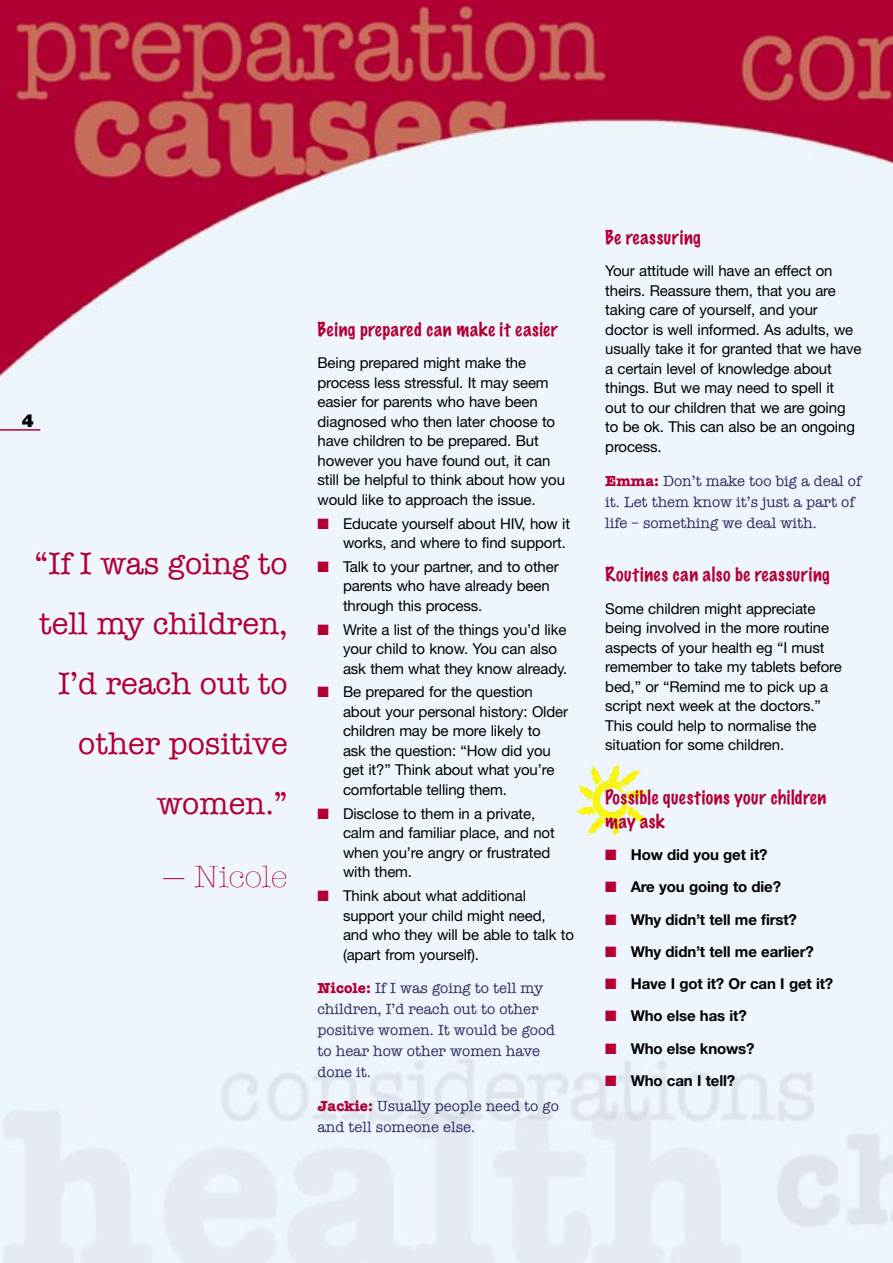
<style>
.page{position:relative;width:893px;height:1263px;background:#fff}
.page>*{position:absolute;margin:0;border:0;box-sizing:border-box;transform-origin:0 0}
.t1{font:31.5px/60px "American Typewriter";color:#b10034;text-align:right}
.t2{font:300 31.5px "American Typewriter";color:#b10034}
.t3{font:100 18px/24px "Marker Felt";letter-spacing:.03em;color:#b10034}
.t4{font:900 18px "Helvetica Neue";color:#000}
.t5{font:15px/19.5px "Helvetica Neue";letter-spacing:-.01em;color:#000}
.t6{font:15px/21px "American Typewriter";color:#2e2e5f}
.t7{font:700 15px "Helvetica Neue";letter-spacing:-.01em;color:#000}
.s1{color:#b10034}
.s2{font-weight:700;color:#b10034}
</style>
<div class="page">
<img style="left:0;top:0;width:893px;height:1263px">
<hr style="left:0;top:429px;width:40px;height:2px;background:#b10034">
<svg style="left:575px;top:763px;width:73px;height:74px;background:#f0f4b2"></svg>
<p class="t4" style="left:22px;top:410px;width:14px">4</p>
<h1 class="t1" style="left:35px;top:533px;width:255px">“If I was going to tell my children,<br>I’d reach out to other positive women.”</h1>
<h1 class="t2" style="left:162px;top:859px;width:127px">— Nicole</h1>
<p class="t3" style="left:317px;top:318px;width:242px">Being prepared can make it easier</p>
<p class="t5" style="left:317px;top:353px;width:249px">Being prepared might make the process less stressful. It may seem easier for parents who have been diagnosed who then later choose to have children to be prepared. But however you have found out, it can still be helpful to think about how you would like to approach the issue.</p>
<p class="t5" style="left:317px;top:513px;width:254px;text-align:right"><span class="s1">■</span> Educate yourself about HIV, how it works, and where to find support.</p>
<p class="t5" style="left:343px;top:557px;width:217px;text-indent:-26px"><span class="s1">■</span> Talk to your partner, and to other parents who have already been through this process.</p>
<p class="t5" style="left:343px;top:619px;width:226px;text-indent:-26px"><span class="s1">■</span> Write a list of the things you’d like your child to know. You can also ask them what they know already.</p>
<p class="t5" style="left:343px;top:682px;width:227px;text-indent:-26px"><span class="s1">■</span> Be prepared for the question about your personal history: Older children may be more likely to<br>ask the question: “How did you get it?” Think about what you’re comfortable telling them.</p>
<p class="t5" style="left:343px;top:803px;width:213px;text-indent:-26px"><span class="s1">■</span> Disclose to them in a private, calm and familiar place, and not when you’re angry or frustrated with them.</p>
<p class="t5" style="left:343px;top:886px;width:232px;text-indent:-26px"><span class="s1">■</span> Think about what additional support your child might need, and who they will be able to talk to (apart from yourself).</p>
<p class="t6" style="left:317px;top:978px;width:239px"><span class="s2">Nicole:</span> If I was going to tell my children, I’d reach out to other positive women. It would be good to hear how other women have done it.</p>
<p class="t6" style="left:317px;top:1096px;width:243px"><span class="s2">Jackie:</span> Usually people need to go and tell someone else.</p>
<p class="t3" style="left:605px;top:226px;width:97px">Be reassuring</p>
<p class="t5" style="left:605px;top:261px;width:258px">Your attitude will have an effect on theirs. Reassure them, that you are taking care of yourself, and your doctor is well informed. As adults, we usually take it for granted that we have a certain level of knowledge about things. But we may need to spell it<br>out to our children that we are going to be ok. This can also be an ongoing process.</p>
<p class="t6" style="left:605px;top:470px;width:258px"><span class="s2">Emma:</span> Don’t make too big a deal of it. Let them know it’s just a part of life – something we deal with.</p>
<p class="t3" style="left:605px;top:563px;width:226px">Routines can also be reassuring</p>
<p class="t5" style="left:605px;top:598px;width:238px">Some children might appreciate being involved in the more routine aspects of your health eg “I must remember to take my tablets before bed,” or “Remind me to pick up a script next week at the doctors.”<br>This could help to normalise the situation for some children.</p>
<p class="t3" style="left:605px;top:786px;width:223px">Possible questions your children may ask</p>
<p class="t7" style="left:605px;top:845px;width:164px"><span class="s1">■</span> How did you get it?</p>
<p class="t7" style="left:605px;top:878px;width:177px"><span class="s1">■</span> Are you going to die?</p>
<p class="t7" style="left:605px;top:910px;width:193px"><span class="s1">■</span> Why didn’t tell me first?</p>
<p class="t7" style="left:605px;top:942px;width:210px"><span class="s1">■</span> Why didn’t tell me earlier?</p>
<p class="t7" style="left:605px;top:974px;width:229px"><span class="s1">■</span> Have I got it? Or can I get it?</p>
<p class="t7" style="left:605px;top:1007px;width:143px"><span class="s1">■</span> Who else has it?</p>
<p class="t7" style="left:605px;top:1039px;width:151px"><span class="s1">■</span> Who else knows?</p>
<p class="t7" style="left:605px;top:1071px;width:131px"><span class="s1">■</span> Who can I tell?</p>
</div>
